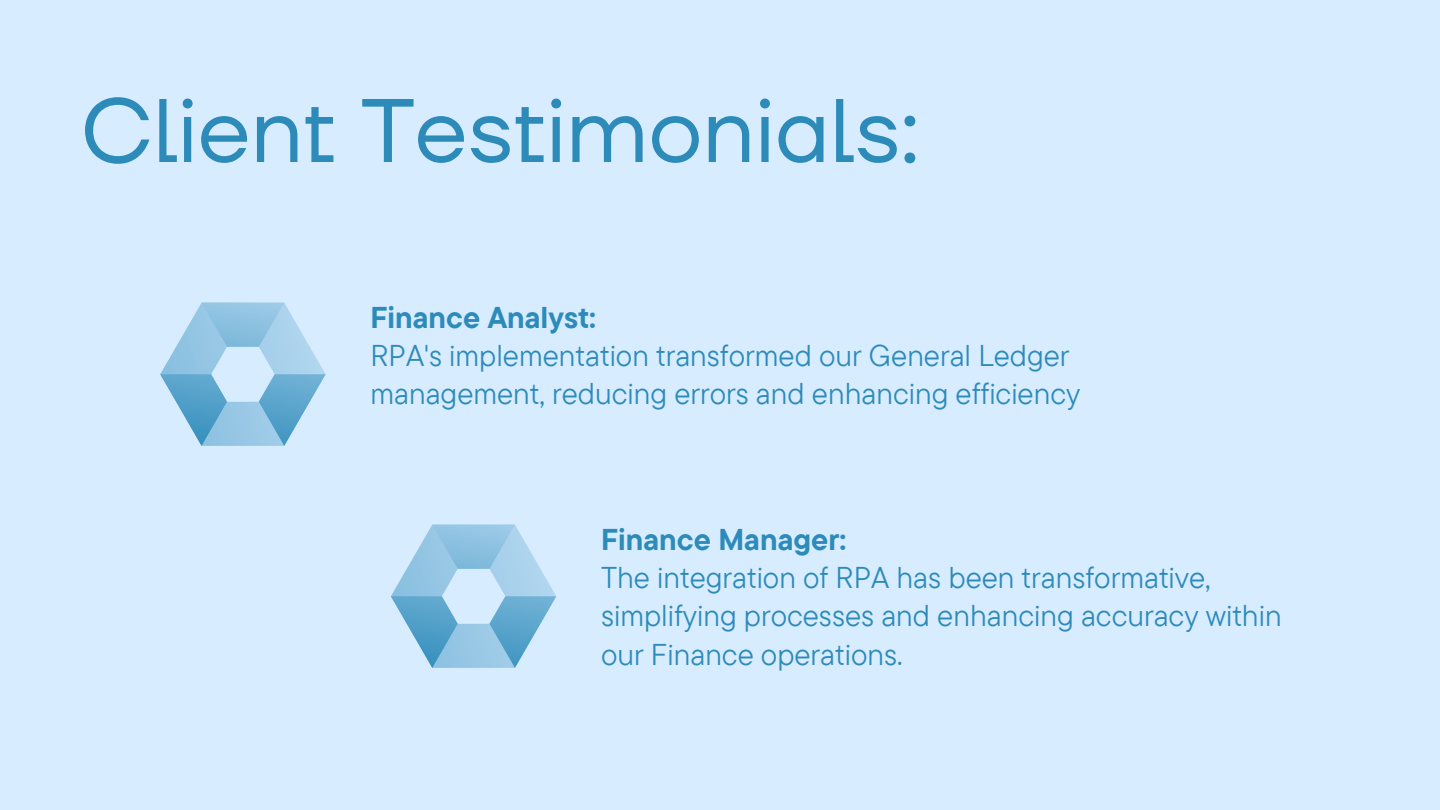
<style>
.page{position:relative;width:1440px;height:810px;background:#d8ecff}
.page>*{position:absolute;margin:0;border:0;box-sizing:border-box;transform-origin:0 0}
.t1{font:90px "TT Firs Neue";color:#2d8bba}
.t2{font:30px/38.2px "TT Commons Pro";color:#2d8bba}
.t3{font:700 30px "TT Commons Pro";color:#2d8bba}
</style>
<div class="page">
<svg style="left:160px;top:303px;width:166px;height:143px"></svg>
<svg style="left:391px;top:525px;width:165px;height:143px"></svg>
<p class="t1" style="left:81px;top:77px;width:840px">Client Testimonials:</p>
<p class="t3" style="left:370px;top:298px;width:227px">Finance Analyst:</p>
<p class="t2" style="left:370px;top:336px;width:712px">RPA's implementation transformed our General Ledger management, reducing errors and enhancing efficiency</p>
<p class="t3" style="left:601px;top:520px;width:247px">Finance Manager:</p>
<p class="t2" style="left:601px;top:558px;width:682px">The integration of RPA has been transformative, simplifying processes and enhancing accuracy within our Finance operations.</p>
</div>
